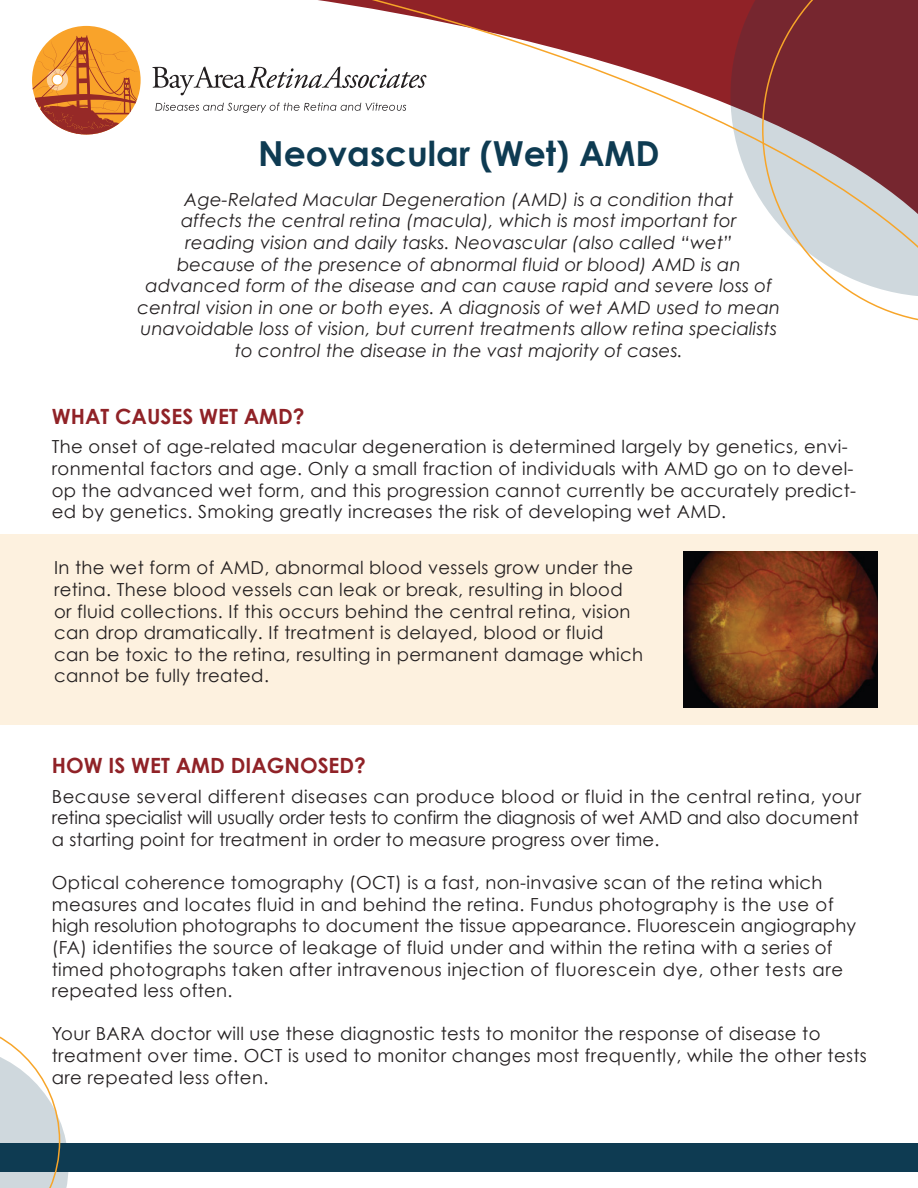
<style>
.page{position:relative;width:918px;height:1188px;background:#fff}
.page>*{position:absolute;margin:0;border:0;box-sizing:border-box;transform-origin:0 0}
.t1{font:700 34.5px "Century Gothic";color:#0e3b52}
.t2{font:700 21px "Century Gothic";color:#902227}
.t3{font:18px/21.6px "Century Gothic";letter-spacing:.02em;color:#231f20}
.t4{font:italic 18px/21.6px "Century Gothic";letter-spacing:.01em;color:#231f20;text-align:center}
</style>
<div class="page">
<div style="left:0;top:1143px;width:918px;height:29px;background:#0e3b52"></div>
<svg style="left:0;top:1036px;width:69px;height:152px"></svg>
<svg style="left:278px;top:0;width:484px;height:202px"></svg>
<svg style="left:762px;top:0;width:156px;height:321px"></svg>
<div style="left:32px;top:26px;width:109px;height:109px;background:#f9a32a;border-radius:50%"></div>
<svg style="left:152px;top:66px;width:275px;height:29px"></svg>
<svg style="left:155px;top:103px;width:251px;height:10px"></svg>
<svg style="left:33px;top:35px;width:106px;height:100px"></svg>
<div style="left:0;top:534px;width:918px;height:190px;background:#fdf1df"></div>
<img style="left:684px;top:551px;width:194px;height:156px">
<p class="t1" style="left:258px;top:132px;width:403px">Neovascular (Wet) AMD</p>
<p class="t4" style="left:184px;top:188px;width:551px">Age-Related Macular Degeneration (AMD) is a condition that</p>
<p class="t4" style="left:181px;top:210px;width:557px">affects the central retina (macula), which is most important for</p>
<p class="t4" style="left:186px;top:232px;width:548px">reading vision and daily tasks. Neovascular (also called “wet”</p>
<p class="t4" style="left:177px;top:253px;width:565px">because of the presence of abnormal fluid or blood) AMD is an</p>
<p class="t4" style="left:138px;top:275px;width:644px">advanced form of the disease and can cause rapid and severe loss of central vision in one or both eyes. A diagnosis of wet AMD used to mean unavoidable loss of vision, but current treatments allow retina specialists to control the disease in the vast majority of cases.</p>
<p class="t2" style="left:52px;top:403px;width:254px">WHAT CAUSES WET AMD?</p>
<p class="t3" style="left:52px;top:436px;width:806px">The onset of age-related macular degeneration is determined largely by genetics, envi&shy;ronmental factors and age. Only a small fraction of individuals with AMD go on to devel&shy;op the advanced wet form, and this progression cannot currently be accurately predict&shy;ed by genetics. Smoking greatly increases the risk of developing wet AMD.</p>
<p class="t3" style="left:54px;top:557px;width:591px">In the wet form of AMD, abnormal blood vessels grow under the retina. These blood vessels can leak or break, resulting in blood or fluid collections. If this occurs behind the central retina, vision can drop dramatically. If treatment is delayed, blood or fluid can be toxic to the retina, resulting in permanent damage which cannot be fully treated.</p>
<p class="t2" style="left:52px;top:752px;width:316px">HOW IS WET AMD DIAGNOSED?</p>
<p class="t3" style="left:52px;top:785px;width:811px;text-align:justify">Because several different diseases can produce blood or fluid in the central retina, your retina specialist will usually order tests to confirm the diagnosis of wet AMD and also document a starting point for treatment in order to measure progress over time.</p>
<p class="t3" style="left:52px;top:872px;width:806px">Optical coherence tomography (OCT) is a fast, non-invasive scan of the retina which measures and locates fluid in and behind the retina. Fundus photography is the use of high resolution photographs to document the tissue appearance. Fluorescein angiography (FA) identifies the source of leakage of fluid under and within the retina with a series of timed photographs taken after intravenous injection of fluorescein dye, other tests are repeated less often.</p>
<p class="t3" style="left:52px;top:1023px;width:817px">Your BARA doctor will use these diagnostic tests to monitor the response of disease to treatment over time. OCT is used to monitor changes most frequently, while the other tests are repeated less often.</p>
</div>
